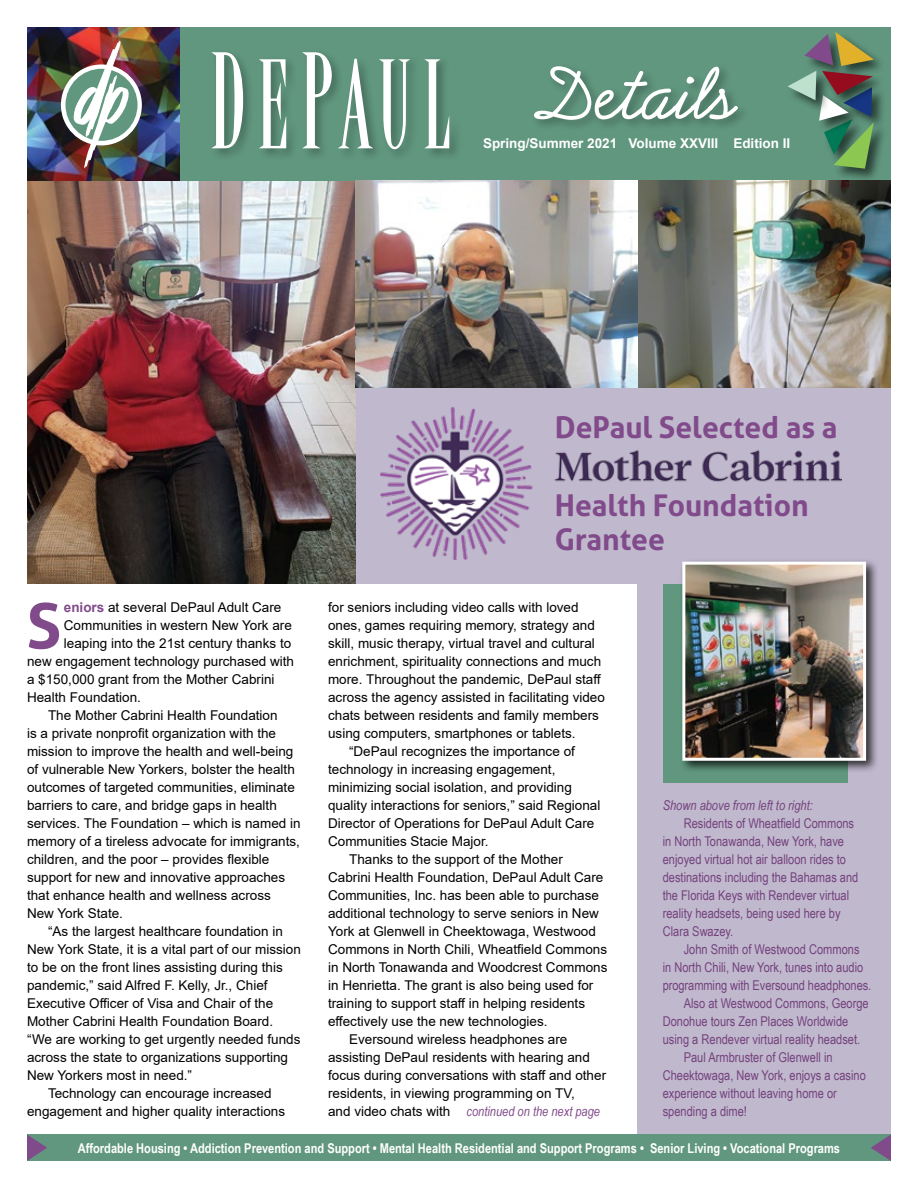
<style>
.page{position:relative;width:918px;height:1188px;background:#fff}
.page>*{position:absolute;margin:0;border:0;box-sizing:border-box;transform-origin:0 0}
.t1{font:700 63px "Aller";color:#814b8b}
.t2{font:700 30px/34.5px "Aller";color:#814b8b}
.t3{font:13.5px "Arial";color:#000}
.t4{font:13.5px/18px "Arial Narrow";color:#74427d}
.t5{font:700 13.5px "Arial Narrow";color:#fff}
.t6{font:700 13.5px "Arial";color:#fff}
.t7{font:italic 13.5px "Arial Narrow";color:#74427d}
.t8{font:italic 13.5px "Arial Narrow";color:#814b8b}
.s1{font-weight:700;color:#814b8b}
</style>
<div class="page">
<div style="left:638px;top:388px;width:253px;height:746px;background:#c0b8cd"></div>
<div style="left:663px;top:583px;width:185px;height:199px;background:#61977f"></div>
<div style="left:27px;top:384px;width:864px;height:199px;background:#c0b8cd"></div>
<img style="left:27px;top:180px;width:329px;height:403px">
<div style="left:27px;top:1134px;width:864px;height:27px;background:#61977f"></div>
<svg style="left:27px;top:1134px;width:20px;height:27px"></svg>
<svg style="left:871px;top:1134px;width:20px;height:27px"></svg>
<div style="left:27px;top:27px;width:864px;height:153px;background:#61977f"></div>
<img style="left:27px;top:27px;width:152px;height:153px">
<div style="left:209px;top:49px;width:253px;height:112px;background:#000;opacity:.31"></div>
<svg style="left:211px;top:52px;width:238px;height:97px"></svg>
<div style="left:531px;top:63px;width:219px;height:69px;background:#000;opacity:.31"></div>
<svg style="left:534px;top:66px;width:204px;height:54px"></svg>
<div style="left:834px;top:31px;width:53px;height:49px;background:#000;opacity:.59"></div>
<div style="left:843px;top:86px;width:43px;height:44px;background:#000;opacity:.59"></div>
<div style="left:821px;top:69px;width:65px;height:39px;background:#000;opacity:.59"></div>
<div style="left:833px;top:121px;width:54px;height:61px;background:#000;opacity:.59"></div>
<svg style="left:788px;top:32px;width:86px;height:137px"></svg>
<img style="left:61px;top:41px;width:81px;height:127px">
<img style="left:356px;top:180px;width:535px;height:208px">
<img style="left:554px;top:449px;width:288px;height:33px">
<div style="left:679px;top:558px;width:200px;height:216px;background:#000;opacity:.75"></div>
<img style="left:686px;top:566px;width:176px;height:191px">
<div style="left:682px;top:562px;width:184px;height:199px;border:3px solid #fff"></div>
<img style="left:380px;top:407px;width:153px;height:153px">
<p class="t6" style="left:483px;top:134px;width:309px">Spring/Summer 2021 Volume XXVIII Edition II</p>
<h2 class="t2" style="left:555px;top:409px;width:284px">DePaul Selected as a</h2>
<h2 class="t2" style="left:555px;top:487px;width:256px">Health Foundation<br>Grantee</h2>
<p class="t3" style="left:328px;top:598px;width:252px">for seniors including video calls with loved</p>
<p class="t3" style="left:328px;top:616px;width:268px">ones, games requiring memory, strategy and</p>
<p class="t3" style="left:328px;top:634px;width:268px">skill, music therapy, virtual travel and cultural</p>
<p class="t3" style="left:328px;top:652px;width:275px">enrichment, spirituality connections and much</p>
<p class="t3" style="left:328px;top:670px;width:275px">more. Throughout the pandemic, DePaul staff</p>
<p class="t3" style="left:328px;top:688px;width:278px">across the agency assisted in facilitating video</p>
<p class="t3" style="left:328px;top:706px;width:272px">chats between residents and family members</p>
<p class="t3" style="left:328px;top:724px;width:249px">using computers, smartphones or tablets.</p>
<p class="t3" style="left:349px;top:742px;width:227px">“DePaul recognizes the importance of</p>
<p class="t3" style="left:328px;top:760px;width:229px">technology in increasing engagement,</p>
<p class="t3" style="left:328px;top:778px;width:245px">minimizing social isolation, and providing</p>
<p class="t3" style="left:328px;top:796px;width:274px">quality interactions for seniors,” said Regional</p>
<p class="t3" style="left:328px;top:814px;width:268px">Director of Operations for DePaul Adult Care</p>
<p class="t3" style="left:328px;top:832px;width:162px">Communities Stacie Major.</p>
<p class="t3" style="left:349px;top:850px;width:215px">Thanks to the support of the Mother</p>
<p class="t3" style="left:328px;top:868px;width:277px">Cabrini Health Foundation, DePaul Adult Care</p>
<p class="t3" style="left:328px;top:886px;width:272px">Communities, Inc. has been able to purchase</p>
<p class="t3" style="left:328px;top:904px;width:272px">additional technology to serve seniors in New</p>
<p class="t3" style="left:328px;top:922px;width:269px">York at Glenwell in Cheektowaga, Westwood</p>
<p class="t3" style="left:328px;top:940px;width:281px">Commons in North Chili, Wheatfield Commons</p>
<p class="t3" style="left:328px;top:958px;width:281px">in North Tonawanda and Woodcrest Commons</p>
<p class="t3" style="left:328px;top:976px;width:267px">in Henrietta. The grant is also being used for</p>
<p class="t3" style="left:328px;top:994px;width:259px">training to support staff in helping residents</p>
<p class="t3" style="left:328px;top:1012px;width:221px">effectively use the new technologies.</p>
<p class="t3" style="left:349px;top:1030px;width:220px">Eversound wireless headphones are</p>
<p class="t3" style="left:328px;top:1048px;width:263px">assisting DePaul residents with hearing and</p>
<p class="t3" style="left:328px;top:1066px;width:280px">focus during conversations with staff and other</p>
<p class="t3" style="left:328px;top:1084px;width:248px">residents, in viewing programming on TV,</p>
<p class="t3" style="left:328px;top:1102px;width:124px">and video chats with</p>
<p class="t3" style="left:64px;top:598px;width:219px"><span class="s1">eniors</span> at several DePaul Adult Care</p>
<p class="t3" style="left:64px;top:616px;width:230px">Communities in western New York are</p>
<p class="t3" style="left:64px;top:634px;width:229px">leaping into the 21st century thanks to</p>
<p class="t3" style="left:27px;top:652px;width:269px">new engagement technology purchased with</p>
<p class="t3" style="left:27px;top:670px;width:249px">a $150,000 grant from the Mother Cabrini</p>
<p class="t3" style="left:27px;top:688px;width:116px">Health Foundation.</p>
<p class="t3" style="left:48px;top:706px;width:231px">The Mother Cabrini Health Foundation</p>
<p class="t3" style="left:27px;top:724px;width:251px">is a private nonprofit organization with the</p>
<p class="t3" style="left:27px;top:742px;width:268px">mission to improve the health and well-being</p>
<p class="t3" style="left:27px;top:760px;width:269px">of vulnerable New Yorkers, bolster the health</p>
<p class="t3" style="left:27px;top:778px;width:269px">outcomes of targeted communities, eliminate</p>
<p class="t3" style="left:27px;top:796px;width:251px">barriers to care, and bridge gaps in health</p>
<p class="t3" style="left:27px;top:814px;width:275px">services. The Foundation – which is named in</p>
<p class="t3" style="left:27px;top:832px;width:275px">memory of a tireless advocate for immigrants,</p>
<p class="t3" style="left:27px;top:850px;width:244px">children, and the poor – provides flexible</p>
<p class="t3" style="left:27px;top:868px;width:260px">support for new and innovative approaches</p>
<p class="t3" style="left:27px;top:886px;width:245px">that enhance health and wellness across</p>
<p class="t3" style="left:27px;top:904px;width:98px">New York State.</p>
<p class="t3" style="left:48px;top:922px;width:236px">“As the largest healthcare foundation in</p>
<p class="t3" style="left:27px;top:940px;width:275px">New York State, it is a vital part of our mission</p>
<p class="t3" style="left:27px;top:958px;width:257px">to be on the front lines assisting during this</p>
<p class="t3" style="left:27px;top:976px;width:242px">pandemic,” said Alfred F. Kelly, Jr., Chief</p>
<p class="t3" style="left:27px;top:994px;width:248px">Executive Officer of Visa and Chair of the</p>
<p class="t3" style="left:27px;top:1012px;width:248px">Mother Cabrini Health Foundation Board.</p>
<p class="t3" style="left:27px;top:1030px;width:275px">“We are working to get urgently needed funds</p>
<p class="t3" style="left:27px;top:1048px;width:263px">across the state to organizations supporting</p>
<p class="t3" style="left:27px;top:1066px;width:167px">New Yorkers most in need.”</p>
<p class="t3" style="left:48px;top:1084px;width:225px">Technology can encourage increased</p>
<p class="t3" style="left:27px;top:1102px;width:260px">engagement and higher quality interactions</p>
<h1 class="t1" style="left:27px;top:587px;width:36px">S</h1>
<p class="t7" style="left:663px;top:795px;width:152px">Shown above from left to right:</p>
<p class="t4" style="left:663px;top:813px;width:197px;text-indent:21px">Residents of Wheatfield Commons in North Tonawanda, New York, have enjoyed virtual hot air balloon rides to destinations including the Bahamas and the Florida Keys with Rendever virtual reality headsets, being used here by Clara Swazey.</p>
<p class="t4" style="left:684px;top:939px;width:177px">John Smith of Westwood Commons</p>
<p class="t4" style="left:663px;top:957px;width:202px">in North Chili, New York, tunes into audio</p>
<p class="t4" style="left:663px;top:975px;width:210px">programming with Eversound headphones.</p>
<p class="t4" style="left:684px;top:993px;width:187px">Also at Westwood Commons, George</p>
<p class="t4" style="left:663px;top:1011px;width:187px">Donohue tours Zen Places Worldwide</p>
<p class="t4" style="left:663px;top:1029px;width:199px">using a Rendever virtual reality headset.</p>
<p class="t4" style="left:684px;top:1047px;width:150px">Paul Armbruster of Glenwell in</p>
<p class="t4" style="left:663px;top:1065px;width:205px">Cheektowaga, New York, enjoys a casino</p>
<p class="t4" style="left:663px;top:1083px;width:176px">experience without leaving home or</p>
<p class="t4" style="left:663px;top:1101px;width:86px">spending a dime!</p>
<p class="t5" style="left:78px;top:1138px;width:764px">Affordable Housing • Addiction Prevention and Support • Mental Health Residential and Support Programs • Senior Living • Vocational Programs</p>
<p class="t8" style="left:467px;top:1102px;width:135px">continued on the next page</p>
</div>
